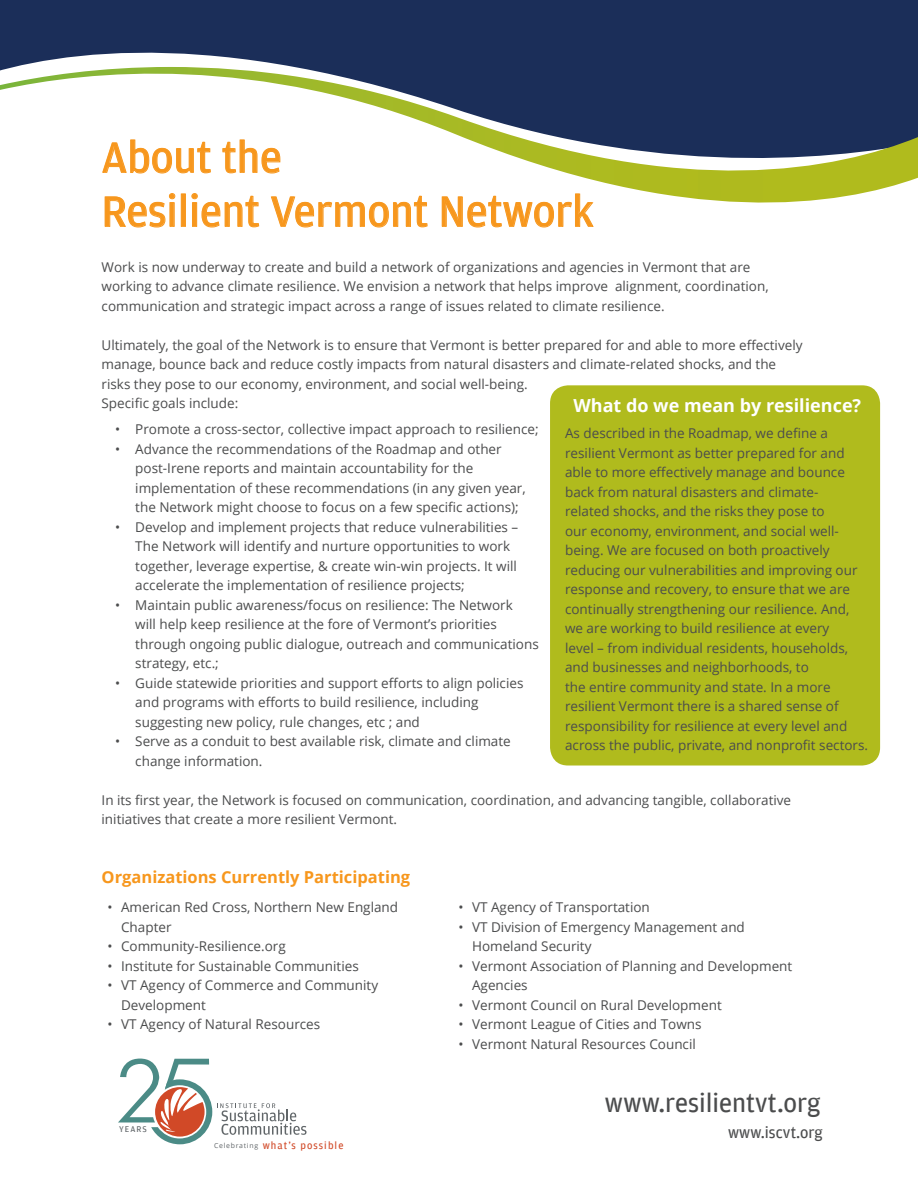
<style>
.page{position:relative;width:918px;height:1188px;background:#fff}
.page>*{position:absolute;margin:0;border:0;box-sizing:border-box;transform-origin:0 0}
.t1{font:45px "Amplitude";color:#f7971d}
.t2{font:27px "Amplitude";color:#4b4c4d}
.t3{font:700 18px "Open Sans";color:#fff}
.t4{font:700 16.5px "Open Sans";color:#f7971d}
.t5{font:16.5px "Amplitude";letter-spacing:.005em;color:#4b4c4d}
.t6{font:13.5px/19.5px "Open Sans";color:#4b4c4d}
.t7{font:10.65px "Amplitude";letter-spacing:.1em;color:#d14927}
.t8{font:8.85px "Amplitude";letter-spacing:.115em;color:#616669}
.s1{font-family:"Open Sans";font-size:6.9px;color:#616669}
</style>
<div class="page">
<div style="left:0;top:0;width:918px;height:53px;background:#1b2e59"></div>
<svg style="left:0;top:53px;width:918px;height:174px"></svg>
<svg style="left:118px;top:1059px;width:189px;height:85px"></svg>
<div style="left:550px;top:385px;width:330px;height:381px;background:#b0bb1d;border-radius:18px"></div>
<svg style="left:102px;top:139px;width:109px;height:35px"></svg>
<svg style="left:222px;top:139px;width:59px;height:35px"></svg>
<svg style="left:104px;top:193px;width:72px;height:35px"></svg>
<div style="left:181px;top:194px;width:5px;height:33px;border:1px solid #f7971d"></div>
<svg style="left:191px;top:193px;width:68px;height:35px"></svg>
<svg style="left:271px;top:196px;width:157px;height:32px"></svg>
<svg style="left:442px;top:193px;width:152px;height:35px"></svg>
<p class="t1" style="left:102px;top:132px;width:182px">About the</p>
<p class="t1" style="left:102px;top:186px;width:493px">Resilient Vermont Network</p>
<p class="t6" style="left:102px;top:257px;width:669px">Work is now underway to create and build a network of organizations and agencies in Vermont that are working to advance climate resilience. We envision a network that helps improve alignment, coordination, communication and strategic impact across a range of issues related to climate resilience.</p>
<p class="t6" style="left:102px;top:335px;width:702px">Ultimately, the goal of the Network is to ensure that Vermont is better prepared for and able to more effectively manage, bounce back and reduce costly impacts from natural disasters and climate-related shocks, and the risks they pose to our economy, environment, and social well-being.<br>Specific goals include:</p>
<p class="t6" style="left:115px;top:419px;width:425px">• Promote a cross-sector, collective impact approach to resilience;</p>
<p class="t6" style="left:135px;top:439px;width:392px;text-indent:-20px">• Advance the recommendations of the Roadmap and other post-Irene reports and maintain accountability for the implementation of these recommendations (in any given year, the Network might choose to focus on a few specific actions);</p>
<p class="t6" style="left:135px;top:517px;width:384px;text-indent:-20px">• Develop and implement projects that reduce vulnerabilities – The Network will identify and nurture opportunities to work together, leverage expertise, &amp; create win-win projects. It will accelerate the implementation of resilience projects;</p>
<p class="t6" style="left:135px;top:595px;width:405px;text-indent:-20px">• Maintain public awareness/focus on resilience: The Network<br>will help keep resilience at the fore of Vermont’s priorities through ongoing public dialogue, outreach and communications strategy, etc.;</p>
<p class="t6" style="left:135px;top:673px;width:390px;text-indent:-20px">• Guide statewide priorities and support efforts to align policies and programs with efforts to build resilience, including suggesting new policy, rule changes, etc ; and</p>
<p class="t6" style="left:135px;top:731px;width:377px;text-indent:-20px">• Serve as a conduit to best available risk, climate and climate change information.</p>
<p class="t6" style="left:102px;top:790px;width:691px">In its first year, the Network is focused on communication, coordination, and advancing tangible, collaborative initiatives that create a more resilient Vermont.</p>
<p class="t3" style="left:574px;top:393px;width:289px">What do we mean by resilience?</p>
<p class="t6" style="left:565px;top:423px;width:305px">As described in the Roadmap, we define a resilient Vermont as better prepared for and able to more effectively manage and bounce back from natural disasters and climate-<br>related shocks, and the risks they pose to<br>our economy, environment, and social well&shy;being. We are focused on both proactively reducing our vulnerabilities and improving our response and recovery, to ensure that we are continually strengthening our resilience. And, we are working to build resilience at every<br>level – from individual residents, households, and businesses and neighborhoods, to<br>the entire community and state. In a more resilient Vermont there is a shared sense of responsibility for resilience at every level and across the public, private, and nonprofit sectors.</p>
<p class="t4" style="left:102px;top:865px;width:310px">Organizations Currently Participating</p>
<p class="t6" style="left:121px;top:897px;width:279px;text-indent:-14px">• American Red Cross, Northern New England<br>Chapter</p>
<p class="t6" style="left:108px;top:936px;width:180px">• Community-Resilience.org</p>
<p class="t6" style="left:108px;top:956px;width:253px">• Institute for Sustainable Communities</p>
<p class="t6" style="left:121px;top:975px;width:259px;text-indent:-14px">• VT Agency of Commerce and Community<br>Development</p>
<p class="t6" style="left:108px;top:1014px;width:214px">• VT Agency of Natural Resources</p>
<p class="t8" style="left:119px;top:1124px;width:29px">YEARS</p>
<p class="t7" style="left:214px;top:1139px;width:131px"><span class="s1">Celebrating</span> what’s possible</p>
<p class="t6" style="left:459px;top:897px;width:193px">• VT Agency of Transportation</p>
<p class="t6" style="left:472px;top:917px;width:274px;text-indent:-14px">• VT Division of Emergency Management and<br>Homeland Security</p>
<p class="t6" style="left:472px;top:956px;width:322px;text-indent:-14px">• Vermont Association of Planning and Development<br>Agencies</p>
<p class="t6" style="left:459px;top:995px;width:265px">• Vermont Council on Rural Development</p>
<p class="t6" style="left:459px;top:1014px;width:245px">• Vermont League of Cities and Towns</p>
<p class="t6" style="left:459px;top:1034px;width:239px">• Vermont Natural Resources Council</p>
<p class="t2" style="left:605px;top:1088px;width:217px">www.resilientvt.org</p>
<p class="t5" style="left:728px;top:1123px;width:96px">www.iscvt.org</p>
</div>
